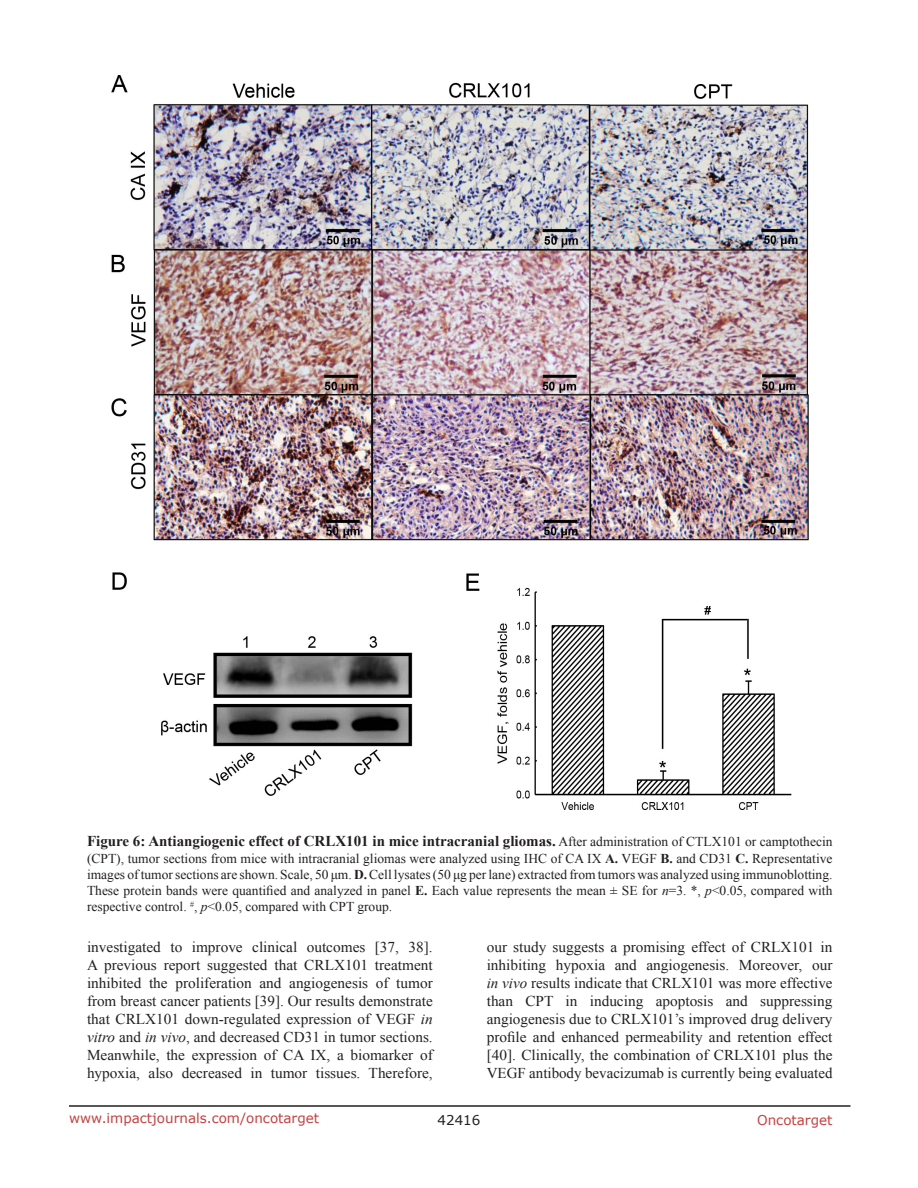
<style>
.page{position:relative;width:918px;height:1188px;background:#fff}
.page>*{position:absolute;margin:0;border:0;box-sizing:border-box;transform-origin:0 0}
.t1{font:15px/18px "Times New Roman";color:#231f20;text-align:justify}
.t2{font:700 15px "Times New Roman";color:#231f20}
.t3{font:13.5px/16.2px "Times New Roman";color:#231f20;text-align:justify}
.t4{font:13.5px "Verdana";color:#c24141}
.t5{font:13.5px "Verdana";color:#231f20}
.s1{font-weight:400;font-size:13.5px}
.s2{font-weight:700}
.s3{font-style:italic}
</style>
<div class="page">
<hr style="left:69px;top:1105px;width:781px;height:2px;background:#231f20">
<img style="left:111px;top:75px;width:697px;height:734px">
<p class="t2" style="left:87px;top:831px;width:747px">Figure 6: Antiangiogenic effect of CRLX101 in mice intracranial gliomas. <span class="s1">After administration of CTLX101 or camptothecin</span></p>
<p class="t3" style="left:87px;top:850px;width:747px">(CPT), tumor sections from mice with intracranial gliomas were analyzed using IHC of CA IX <span class="s2">A.</span> VEGF <span class="s2">B.</span> and CD31 <span class="s2">C.</span> Representative images of tumor sections are shown. Scale, 50 μm. <span class="s2">D.</span> Cell lysates (50 μg per lane) extracted from tumors was analyzed using immunoblotting.<br>These protein bands were quantified and analyzed in panel <span class="s2">E.</span> Each value represents the mean ± SE for <span class="s3">n</span>=3. *, <span class="s3">p</span>&lt;0.05, compared with respective control. <sup>#</sup>, <span class="s3">p</span>&lt;0.05, compared with CPT group.</p>
<p class="t1" style="left:87px;top:937px;width:347px">investigated to improve clinical outcomes [37, 38].<br>A previous report suggested that CRLX101 treatment inhibited the proliferation and angiogenesis of tumor from breast cancer patients [39]. Our results demonstrate that CRLX101 down-regulated expression of VEGF <span class="s3">in vitro</span> and <span class="s3">in vivo</span>, and decreased CD31 in tumor sections.<br>Meanwhile, the expression of CA IX, a biomarker of hypoxia, also decreased in tumor tissues. Therefore,</p>
<p class="t1" style="left:487px;top:937px;width:347px">our study suggests a promising effect of CRLX101 in inhibiting hypoxia and angiogenesis. Moreover, our <span class="s3">in vivo</span> results indicate that CRLX101 was more effective than CPT in inducing apoptosis and suppressing angiogenesis due to CRLX101’s improved drug delivery profile and enhanced permeability and retention effect [40]. Clinically, the combination of CRLX101 plus the VEGF antibody bevacizumab is currently being evaluated</p>
<p class="t4" style="left:69px;top:1109px;width:252px">www.impactjournals.com/oncotarget</p>
<p class="t5" style="left:438px;top:1111px;width:44px">42416</p>
<p class="t4" style="left:757px;top:1111px;width:77px">Oncotarget</p>
</div>
